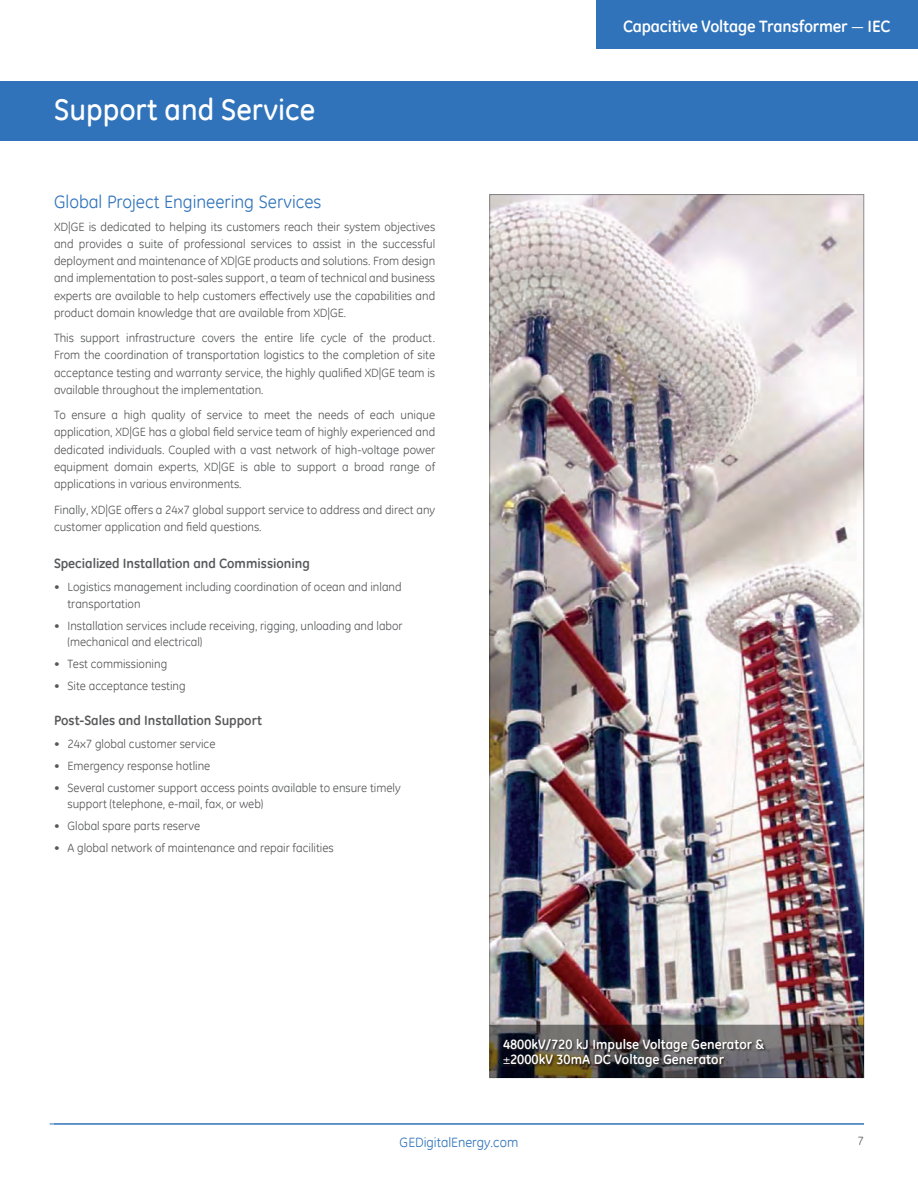
<style>
.page{position:relative;width:918px;height:1188px;background:#fff}
.page>*{position:absolute;margin:0;border:0;box-sizing:border-box;transform-origin:0 0}
.XD_Section_Head{font:500 30px "GE Inspira";color:#fff}
.XD_Section_Sub{font:18px "GE Inspira";color:#3073ba}
.t1{font:700 16.5px "GE Inspira";letter-spacing:-.01em;color:#fff}
.XD_Section_Sub_Sub_s{font:700 13.5px "GE Inspira";color:#57585a}
.XD_new_picture_capti{font:700 13.5px/15px "GE Inspira";color:#fff}
.t2{font:13.5px "GE Inspira";color:#3073ba}
.XD_Copy{font:12px/17.2px "GE Inspira";color:#57585a}
.s1{font-weight:400}
</style>
<div class="page">
<div style="left:0;top:81px;width:918px;height:59px;background:#3073ba"></div>
<hr style="left:50px;top:1124px;width:814px;height:1px;background:#3073ba">
<img style="left:492px;top:196px;width:370px;height:829px">
<img style="left:490px;top:1025px;width:374px;height:53px">
<svg style="left:503px;top:1038px;width:264px;height:32px;background:#43403f"></svg>
<div style="left:596px;top:0;width:322px;height:49px;background:#3073ba"></div>
<p class="XD_Section_Head" style="left:54px;top:91px;width:263px">Support and Service</p>
<p class="XD_Section_Sub" style="left:54px;top:190px;width:269px">Global Project Engineering Services</p>
<p class="XD_Copy" style="left:54px;top:218px;width:383px;text-align:justify">XD|GE is dedicated to helping its customers reach their system objectives and provides a suite of professional services to assist in the successful deployment and maintenance of XD|GE products and solutions. From design and implementation to post-sales support, a team of technical and business experts are available to help customers effectively use the capabilities and product domain knowledge that are available from XD|GE.</p>
<p class="XD_Copy" style="left:54px;top:329px;width:383px;text-align:justify">This support infrastructure covers the entire life cycle of the product.<br>From the coordination of transportation logistics to the completion of site acceptance testing and warranty service, the highly qualified XD|GE team is available throughout the implementation.</p>
<p class="XD_Copy" style="left:54px;top:406px;width:383px;text-align:justify">To ensure a high quality of service to meet the needs of each unique application, XD|GE has a global field service team of highly experienced and dedicated individuals. Coupled with a vast network of high-voltage power equipment domain experts, XD|GE is able to support a broad range of applications in various environments.</p>
<p class="XD_Copy" style="left:54px;top:500px;width:383px">Finally, XD|GE offers a 24x7 global support service to address and direct any customer application and field questions.</p>
<p class="XD_Section_Sub_Sub_s" style="left:54px;top:555px;width:258px">Specialized Installation and Commissioning</p>
<p class="XD_Copy" style="left:68px;top:579px;width:336px;line-height:16.5px;text-indent:-14px">• Logistics management including coordination of ocean and inland transportation</p>
<p class="XD_Copy" style="left:68px;top:617px;width:337px;line-height:16.5px;text-indent:-14px">• Installation services include receiving, rigging, unloading and labor (mechanical and electrical)</p>
<p class="XD_Copy" style="left:54px;top:655px;width:115px">• Test commissioning</p>
<p class="XD_Copy" style="left:54px;top:677px;width:133px">• Site acceptance testing</p>
<p class="XD_Section_Sub_Sub_s" style="left:54px;top:711px;width:210px">Post-Sales and Installation Support</p>
<p class="XD_Copy" style="left:54px;top:735px;width:163px">• 24x7 global customer service</p>
<p class="XD_Copy" style="left:54px;top:757px;width:158px">• Emergency response hotline</p>
<p class="XD_Copy" style="left:68px;top:779px;width:335px;line-height:16.5px;text-indent:-14px">• Several customer support access points available to ensure timely support (telephone, e-mail, fax, or web)</p>
<p class="XD_Copy" style="left:54px;top:817px;width:148px">• Global spare parts reserve</p>
<p class="XD_Copy" style="left:54px;top:839px;width:281px">• A global network of maintenance and repair facilities</p>
<h3 class="t1" style="left:623px;top:16px;width:269px">Capacitive Voltage Transformer <span class="s1">—</span> IEC</h3>
<p class="XD_new_picture_capti" style="left:503px;top:1037px;width:263px">4800kV/720 kJ Impulse Voltage Generator &amp; <span class="s1">±</span>2000kV 30mA DC Voltage Generator</p>
<p class="t2" style="left:400px;top:1134px;width:120px">GEDigitalEnergy.com</p>
<p class="XD_Copy" style="left:858px;top:1132px;width:8px">7</p>
</div>
